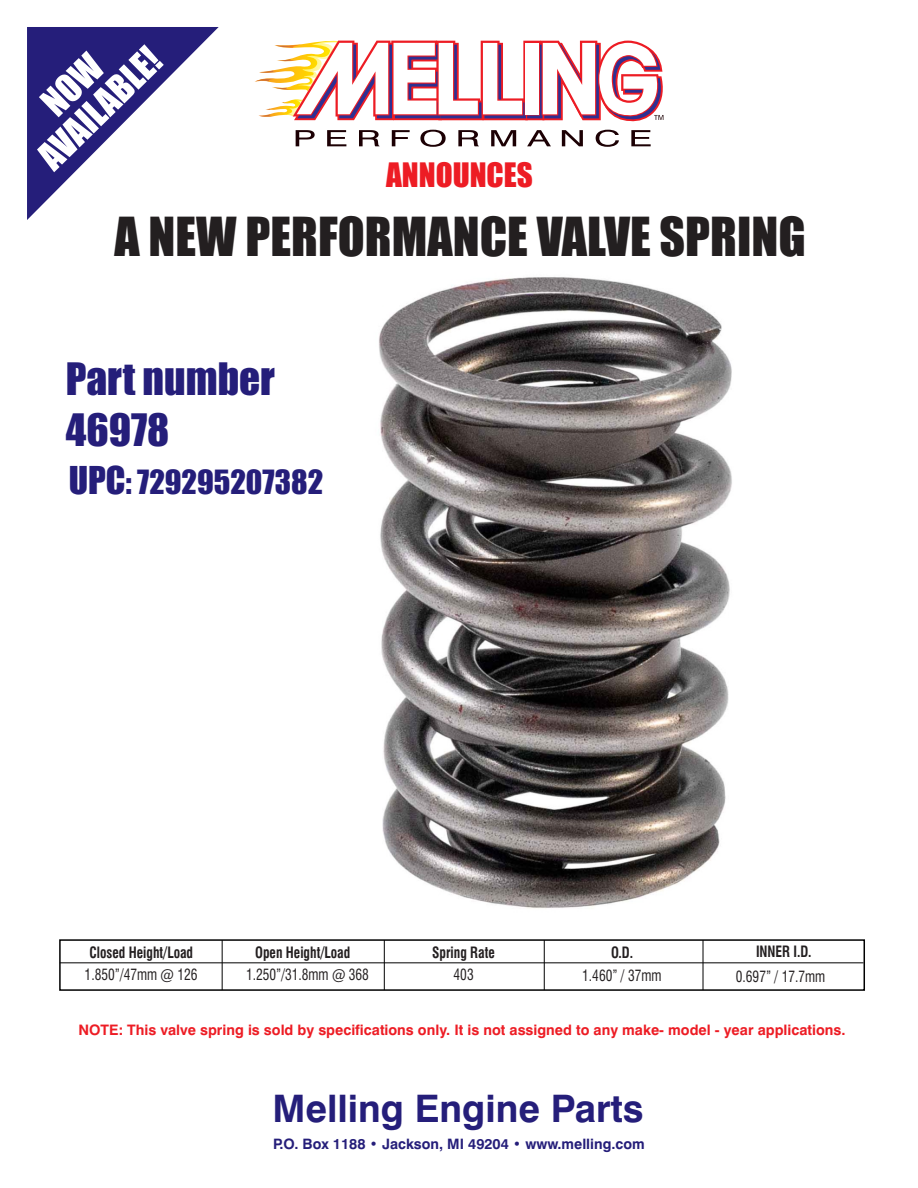
<style>
.page{position:relative;width:918px;height:1188px;background:#fff}
.page>*{position:absolute;margin:0;border:0;box-sizing:border-box;transform-origin:0 0}
.t1{font:49.8px "Impact";color:#231f20}
.t2{font:41.25px/50.4px "Impact";color:#251e7a}
.t3{font:700 37.95px "Swiss 721 BT";color:#251e7a}
.t4{font:35.7px/36px "Impact";color:#fff;text-align:center}
.t5{font:31.2px "Impact";color:#ed1c24}
.t6{font:30.9px "Impact";color:#251e7a}
.t7{font:condensed 15.3px "Swiss 721 BT";color:#231f20;scale:.88 1}
.t8{font:700 condensed 15.3px "Swiss 721 BT";color:#231f20;scale:.88 1}
.t9{font:700 14.4px "Swiss 721 BT";color:#ed1c24}
.t10{font:700 14.4px "Swiss 721 BT";color:#251e7a}
.s1{font-size:35.55px}
</style>
<div class="page">
<img style="left:379px;top:277px;width:353px;height:632px">
<svg style="left:255px;top:40px;width:409px;height:107px"></svg>
<svg style="left:27px;top:27px;width:192px;height:193px"></svg>
<div style="left:59px;top:939px;width:806px;height:52px;border:2px solid #000"></div>
<hr style="left:60px;top:962px;width:804px;height:1px;background:#000">
<hr style="left:222px;top:940px;width:1px;height:50px;background:#000">
<hr style="left:384px;top:940px;width:1px;height:50px;background:#000">
<hr style="left:544px;top:940px;width:1px;height:50px;background:#000">
<hr style="left:703px;top:940px;width:1px;height:50px;background:#000">
<h3 class="t4" style="left:8px;top:124px;width:156px;rotate:-44deg">NOW<br>AVAILABLE!</h3>
<h3 class="t5" style="left:386px;top:162px;width:148px">ANNOUNCES</h3>
<h1 class="t1" style="left:115px;top:216px;width:693px">A NEW PERFORMANCE VALVE SPRING</h1>
<h2 class="t2" style="left:66px;top:356px;width:211px">Part number<br>46978</h2>
<h3 class="t6" style="left:69px;top:470px;width:256px"><span class="s1">UPC</span>: 729295207382</h3>
<p class="t8" style="left:90px;top:946px;width:119px">Closed Height/Load</p>
<p class="t8" style="left:255px;top:946px;width:110px">Open Height/Load</p>
<p class="t7" style="left:85px;top:969px;width:130px">1.850”/47mm @ 126</p>
<p class="t7" style="left:246px;top:969px;width:141px">1.250”/31.8mm @ 368</p>
<p class="t8" style="left:432px;top:946px;width:73px">Spring Rate</p>
<p class="t7" style="left:454px;top:969px;width:24px">403</p>
<p class="t8" style="left:611px;top:947px;width:27px">O.D.</p>
<p class="t7" style="left:582px;top:969px;width:92px">1.460” / 37mm</p>
<p class="t8" style="left:756px;top:946px;width:65px">INNER I.D.</p>
<p class="t7" style="left:736px;top:970px;width:103px">0.697” / 17.7mm</p>
<p class="t9" style="left:79px;top:1024px;width:768px">NOTE: This valve spring is sold by specifications only. It is not assigned to any make- model - year applications.</p>
<h3 class="t3" style="left:272px;top:1094px;width:373px">Melling Engine Parts</h3>
<p class="t10" style="left:273px;top:1139px;width:373px">P.O. Box 1188 • Jackson, MI 49204 • www.melling.com</p>
</div>
